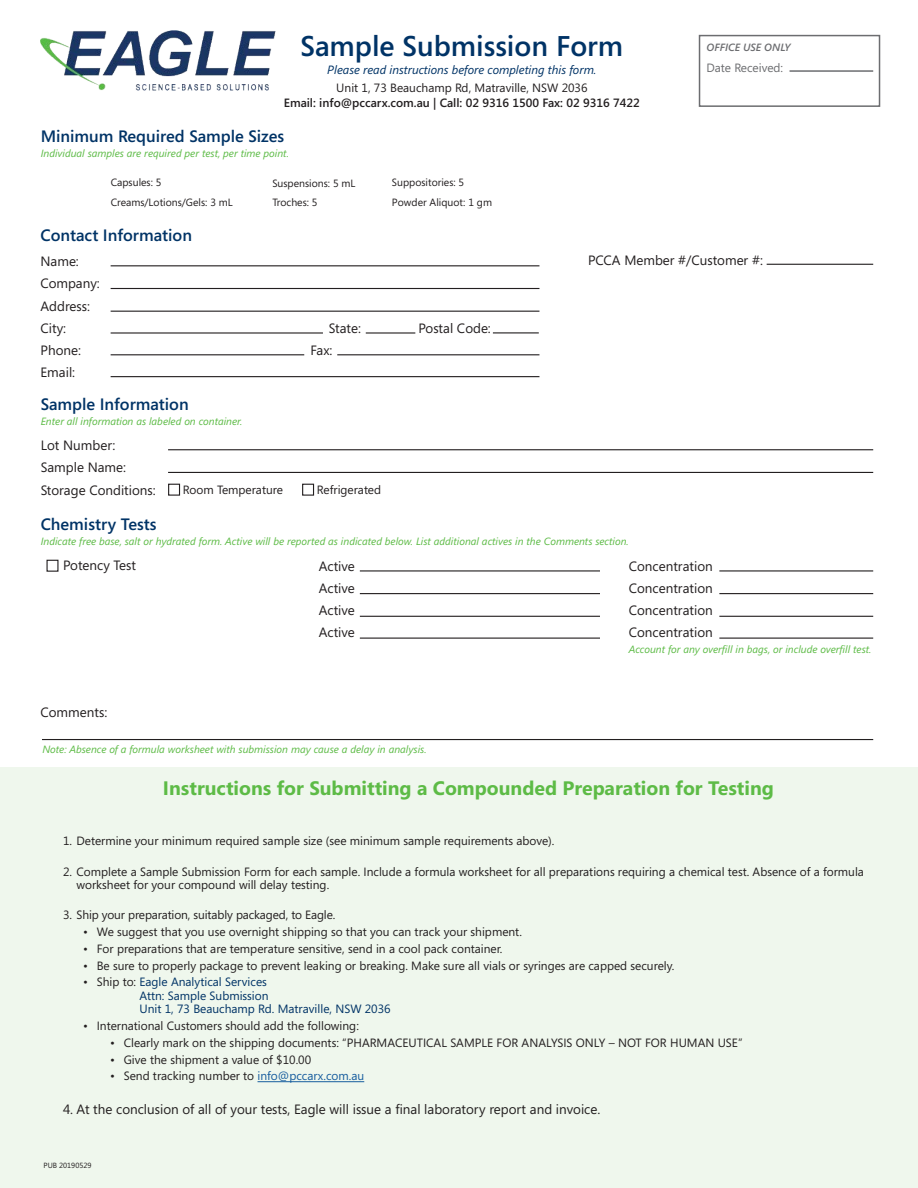
<style>
.page{position:relative;width:918px;height:1188px;background:#fff}
.page>*{position:absolute;margin:0;border:0;box-sizing:border-box;transform-origin:0 0}
.t1{font:600 28.5px "Segoe";color:#036}
.t2{font:700 19.5px "Segoe";color:#5dbb46}
.t3{font:600 16.5px "Segoe";color:#036}
.t4{font:13.5px "Segoe";color:#231f20}
.t5{font:12px/13.5px "Segoe";color:#231f20}
.t6{font:12px/13.5px "Segoe";color:#036}
.t7{font:600 12px "Segoe";color:#231f20}
.t8{font:italic 12px "Segoe";color:#036}
.t9{font:12px "Segoe";color:#6c6d70}
.t10{font:italic 10.5px "Segoe";color:#5dbb46}
.t11{font:10.5px/19.5px "Segoe";color:#231f20}
.t12{font:italic 600 10.5px "Segoe";color:#6c6d70}
.t13{font:7.5px "Segoe";color:#231f20}
.s1{color:#231f20}
.s2{color:#175d9e}
</style>
<div class="page">
<div style="left:0;top:768px;width:918px;height:420px;background:#eff7ed"></div>
<div style="left:699px;top:35px;width:181px;height:72px;border:2px solid #6c6d70"></div>
<hr style="left:111px;top:265px;width:428px;height:1px;background:#231f20">
<hr style="left:111px;top:288px;width:428px;height:1px;background:#231f20">
<hr style="left:111px;top:311px;width:428px;height:1px;background:#231f20">
<hr style="left:111px;top:332px;width:212px;height:2px;background:#231f20">
<hr style="left:111px;top:376px;width:428px;height:1px;background:#231f20">
<hr style="left:366px;top:332px;width:49px;height:2px;background:#231f20">
<hr style="left:111px;top:354px;width:193px;height:1px;background:#231f20">
<hr style="left:337px;top:354px;width:202px;height:1px;background:#231f20">
<hr style="left:767px;top:264px;width:106px;height:1px;background:#231f20">
<hr style="left:168px;top:449px;width:705px;height:1px;background:#231f20">
<hr style="left:168px;top:472px;width:705px;height:1px;background:#231f20">
<div style="left:168px;top:484px;width:12px;height:12px;border:1px solid #231f20"></div>
<div style="left:302px;top:484px;width:12px;height:12px;border:1px solid #231f20"></div>
<div style="left:46px;top:560px;width:12px;height:12px;border:1px solid #231f20"></div>
<hr style="left:360px;top:570px;width:240px;height:2px;background:#231f20">
<hr style="left:360px;top:593px;width:240px;height:1px;background:#231f20">
<hr style="left:360px;top:616px;width:240px;height:1px;background:#231f20">
<hr style="left:360px;top:638px;width:240px;height:1px;background:#231f20">
<hr style="left:719px;top:570px;width:154px;height:2px;background:#231f20">
<hr style="left:719px;top:593px;width:154px;height:1px;background:#231f20">
<hr style="left:719px;top:616px;width:154px;height:1px;background:#231f20">
<hr style="left:719px;top:638px;width:154px;height:1px;background:#231f20">
<hr style="left:42px;top:739px;width:831px;height:1px;background:#231f20">
<hr style="left:493px;top:332px;width:46px;height:1px;background:#231f20">
<hr style="left:790px;top:70px;width:83px;height:2px;background:#6c6d70">
<hr style="left:258px;top:1081px;width:106px;height:1px;background:#175d9e">
<img style="left:40px;top:30px;width:235px;height:61px">
<p class="t1" style="left:301px;top:30px;width:324px">Sample Submission Form</p>
<p class="t8" style="left:327px;top:63px;width:271px">Please read instructions before completing this form.</p>
<p class="t5" style="left:336px;top:81px;width:253px">Unit 1, 73 Beauchamp Rd, Matraville, NSW 2036</p>
<p class="t7" style="left:284px;top:96px;width:358px">Email: info@pccarx.com.au | Call: 02 9316 1500 Fax: 02 9316 7422</p>
<p class="t3" style="left:41px;top:126px;width:245px">Minimum Required Sample Sizes</p>
<p class="t10" style="left:41px;top:147px;width:250px">Individual samples are required per test, per time point.</p>
<p class="t11" style="left:111px;top:173px;width:52px">Capsules: 5</p>
<p class="t11" style="left:111px;top:192px;width:124px">Creams/Lotions/Gels: 3 mL</p>
<p class="t11" style="left:272px;top:173px;width:85px">Suspensions: 5 mL</p>
<p class="t11" style="left:272px;top:193px;width:47px">Troches: 5</p>
<p class="t11" style="left:392px;top:173px;width:102px">Suppositories: 5<br>Powder Aliquot: 1 gm</p>
<p class="t12" style="left:706px;top:41px;width:86px">OFFICE USE ONLY</p>
<p class="t9" style="left:706px;top:59px;width:78px">Date Received:</p>
<p class="t3" style="left:40px;top:226px;width:153px">Contact Information</p>
<p class="t4" style="left:40px;top:252px;width:40px">Name:</p>
<p class="t4" style="left:40px;top:274px;width:61px">Company:</p>
<p class="t4" style="left:40px;top:297px;width:51px">Address:</p>
<p class="t4" style="left:40px;top:319px;width:27px">City:</p>
<p class="t4" style="left:329px;top:319px;width:34px">State:</p>
<p class="t4" style="left:418px;top:319px;width:74px">Postal Code:</p>
<p class="t4" style="left:40px;top:341px;width:42px">Phone:</p>
<p class="t4" style="left:310px;top:341px;width:24px">Fax:</p>
<p class="t4" style="left:40px;top:363px;width:36px">Email:</p>
<p class="t3" style="left:41px;top:395px;width:150px">Sample Information</p>
<p class="t10" style="left:41px;top:415px;width:203px">Enter all information as labeled on container.</p>
<p class="t4" style="left:41px;top:436px;width:76px">Lot Number:</p>
<p class="t4" style="left:41px;top:458px;width:87px">Sample Name:</p>
<p class="t4" style="left:41px;top:480px;width:117px">Storage Conditions:</p>
<p class="t5" style="left:183px;top:483px;width:102px">Room Temperature</p>
<p class="t5" style="left:317px;top:483px;width:66px">Refrigerated</p>
<p class="t4" style="left:588px;top:251px;width:176px">PCCA Member #/Customer #:</p>
<p class="t3" style="left:41px;top:515px;width:117px">Chemistry Tests</p>
<p class="t10" style="left:41px;top:535px;width:590px">Indicate free base, salt or hydrated form. Active will be reported as indicated below. List additional actives in the Comments section.</p>
<p class="t4" style="left:63px;top:556px;width:74px">Potency Test</p>
<p class="t4" style="left:319px;top:557px;width:38px">Active</p>
<p class="t4" style="left:319px;top:579px;width:38px">Active</p>
<p class="t4" style="left:319px;top:601px;width:38px">Active</p>
<p class="t4" style="left:319px;top:623px;width:38px">Active</p>
<p class="t4" style="left:629px;top:557px;width:85px">Concentration</p>
<p class="t4" style="left:629px;top:579px;width:85px">Concentration</p>
<p class="t4" style="left:629px;top:601px;width:85px">Concentration</p>
<p class="t4" style="left:629px;top:623px;width:85px">Concentration</p>
<p class="t10" style="left:629px;top:643px;width:244px">Account for any overfill in bags, or include overfill test.</p>
<p class="t4" style="left:40px;top:703px;width:68px">Comments:</p>
<p class="t10" style="left:42px;top:743px;width:386px">Note: Absence of a formula worksheet with submission may cause a delay in analysis.</p>
<p class="t2" style="left:163px;top:774px;width:613px">Instructions for Submitting a Compounded Preparation for Testing</p>
<p class="t5" style="left:63px;top:834px;width:493px">1. Determine your minimum required sample size (see minimum sample requirements above).</p>
<p class="t5" style="left:76px;top:864px;width:789px;text-indent:-14px">2. Complete a Sample Submission Form for each sample. Include a formula worksheet for all preparations requiring a chemical test. Absence of a formula worksheet for your compound will delay testing.</p>
<p class="t5" style="left:63px;top:908px;width:274px">3. Ship your preparation, suitably packaged, to Eagle.</p>
<p class="t5" style="left:83px;top:925px;width:440px">• We suggest that you use overnight shipping so that you can track your shipment.</p>
<p class="t5" style="left:83px;top:942px;width:421px">• For preparations that are temperature sensitive, send in a cool pack container.</p>
<p class="t5" style="left:83px;top:958px;width:593px">• Be sure to properly package to prevent leaking or breaking. Make sure all vials or syringes are capped securely.</p>
<p class="t6" style="left:139px;top:975px;width:253px;text-indent:-56px"><span class="s1">• Ship to:</span> Eagle Analytical Services<br>Attn: Sample Submission<br>Unit 1, 73 Beauchamp Rd. Matraville, NSW 2036</p>
<p class="t5" style="left:83px;top:1019px;width:277px">• International Customers should add the following:</p>
<p class="t5" style="left:110px;top:1036px;width:634px">• Clearly mark on the shipping documents: “PHARMACEUTICAL SAMPLE FOR ANALYSIS ONLY – NOT FOR HUMAN USE”</p>
<p class="t5" style="left:110px;top:1052px;width:202px">• Give the shipment a value of $10.00</p>
<p class="t5" style="left:110px;top:1069px;width:256px">• Send tracking number to <span class="s2">info@pccarx.com.au</span></p>
<p class="t4" style="left:63px;top:1100px;width:539px">4. At the conclusion of all of your tests, Eagle will issue a final laboratory report and invoice.</p>
<p class="t13" style="left:44px;top:1160px;width:50px">PUB 20190529</p>
</div>
